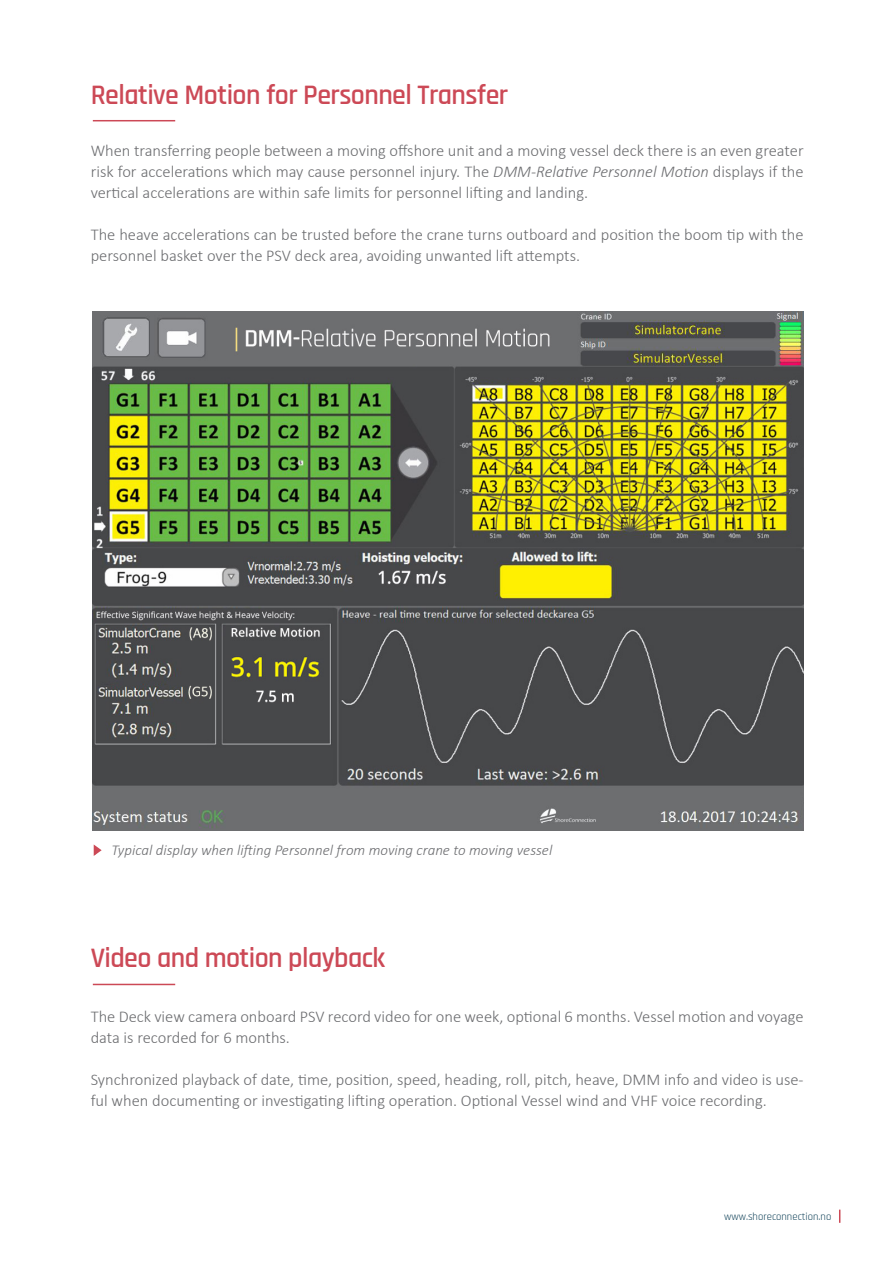
<style>
.page{position:relative;width:893px;height:1263px;background:#fff}
.page>*{position:absolute;margin:0;border:0;box-sizing:border-box;transform-origin:0 0}
.t1{font:600 28.5px "Rajdhani";letter-spacing:-.02em;color:#cc4956}
.t2{font:300 16.5px/21px "Calibri";color:#6c6d70}
.t3{font:italic 300 15px "Calibri";color:#6c6d70}
.t4{font:10.65px "Rajdhani";color:#0e4057}
.s1{font-style:italic}
</style>
<div class="page">
<img style="left:93px;top:311px;width:711px;height:519px">
<hr style="left:93px;top:120px;width:82px;height:1px;background:#cc4956">
<hr style="left:93px;top:984px;width:82px;height:1px;background:#cc4956">
<svg style="left:93px;top:844px;width:9px;height:12px"></svg>
<svg style="left:839px;top:1209px;width:1px;height:14px"></svg>
<p class="t1" style="left:91px;top:78px;width:419px">Relative Motion for Personnel Transfer</p>
<p class="t2" style="left:91px;top:140px;width:714px;text-align:justify">When transferring people between a moving offshore unit and a moving vessel deck there is an even greater risk for accelerations which may cause personnel injury. The <span class="s1">DMM-Relative Personnel Motion</span> displays if the vertical accelerations are within safe limits for personnel lifting and landing.</p>
<p class="t2" style="left:91px;top:224px;width:714px">The heave accelerations can be trusted before the crane turns outboard and position the boom tip with the personnel basket over the PSV deck area, avoiding unwanted lift attempts.</p>
<p class="t3" style="left:111px;top:840px;width:442px">Typical display when lifting Personnel from moving crane to moving vessel</p>
<p class="t1" style="left:91px;top:941px;width:296px">Video and motion playback</p>
<p class="t2" style="left:91px;top:1006px;width:714px">The Deck view camera onboard PSV record video for one week, optional 6 months. Vessel motion and voyage data is recorded for 6 months.</p>
<p class="t2" style="left:91px;top:1069px;width:714px">Synchronized playback of date, time, position, speed, heading, roll, pitch, heave, DMM info and video is use&shy;ful when documenting or investigating lifting operation. Optional Vessel wind and VHF voice recording.</p>
<p class="t4" style="left:724px;top:1210px;width:109px">www.shoreconnection.no</p>
</div>
